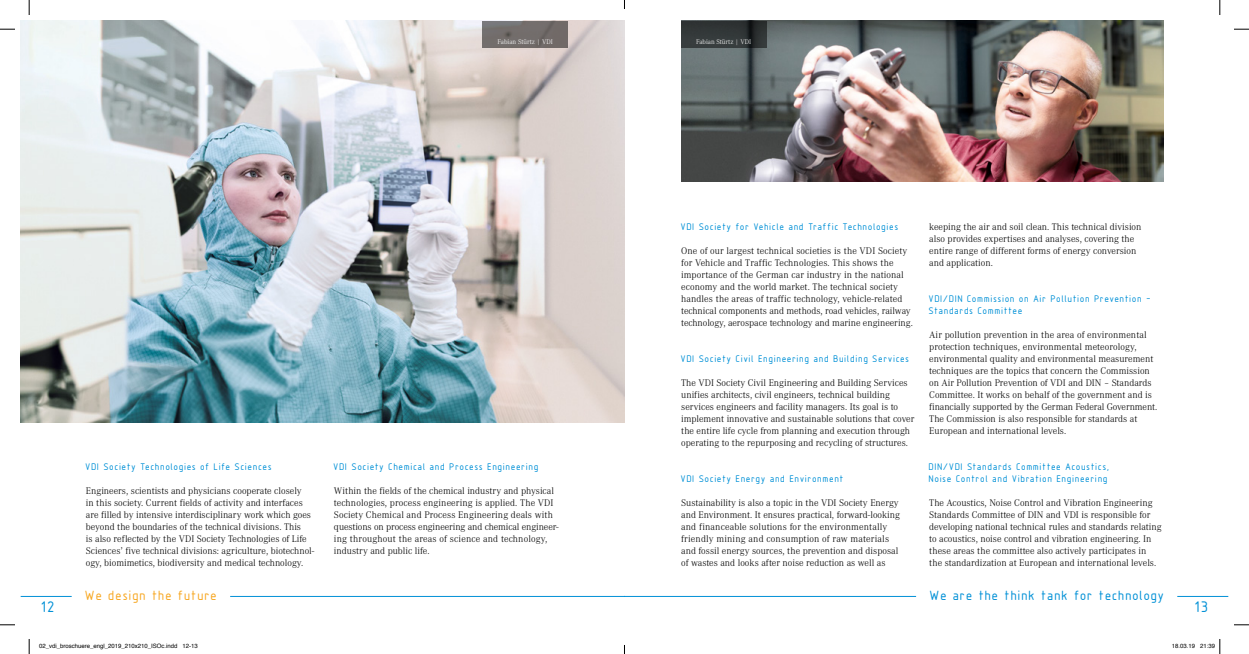
<style>
.page{position:relative;width:1249px;height:654px;background:#fff}
.page>*{position:absolute;margin:0;border:0;box-sizing:border-box;transform-origin:0 0}
.t1{font:16px "Isonorm 3098 LW20";color:#0090d6}
.t2{font:14px "Isonorm 3098 LW20";letter-spacing:-.01em;color:#0090d6}
.t3{font:14px "Isonorm 3098 LW20";letter-spacing:-.01em;color:#f7a721}
.t4{font:300 10px/12px "Corporate A";color:#000}
.t5{font:10px/12px "Isonorm 3098 LW20";color:#0090d6}
.t6{font:300 7px "Corporate A";color:#fff}
.t7{font:6px "Helvetica";color:#000}
</style>
<div class="page">
<img style="left:21px;top:21px;width:603px;height:401px">
<img style="left:681px;top:21px;width:482px;height:161px">
<svg style="left:483px;top:21px;width:85px;height:27px;background:#716c6a"></svg>
<svg style="left:681px;top:21px;width:85px;height:27px;background:#2f3435"></svg>
<hr style="left:21px;top:596px;width:51px;height:1px;background:#0090d6">
<hr style="left:230px;top:596px;width:394px;height:1px;background:#0090d6">
<hr style="left:624px;top:596px;width:292px;height:1px;background:#0090d6">
<hr style="left:1177px;top:596px;width:51px;height:1px;background:#0090d6">
<svg style="left:0;top:29px;width:15px;height:1px"></svg>
<svg style="left:1234px;top:29px;width:15px;height:1px"></svg>
<svg style="left:0;top:624px;width:15px;height:1px"></svg>
<svg style="left:1234px;top:624px;width:15px;height:1px"></svg>
<svg style="left:29px;top:0;width:1px;height:15px"></svg>
<svg style="left:29px;top:639px;width:1px;height:15px"></svg>
<svg style="left:1219px;top:0;width:2px;height:15px"></svg>
<svg style="left:1219px;top:639px;width:2px;height:15px"></svg>
<p class="t6" style="left:498px;top:37px;width:57px">Fabian Stürtz | VDI</p>
<p class="t6" style="left:696px;top:37px;width:57px">Fabian Stürtz | VDI</p>
<p class="t5" style="left:86px;top:461px;width:188px">VDI Society Technologies of Life Sciences</p>
<p class="t4" style="left:86px;top:484px;width:230px">Engineers, scientists and physicians cooperate closely<br>in this society. Current fields of activity and interfaces are filled by intensive interdisciplinary work which goes beyond the boundaries of the technical divisions. This<br>is also reflected by the VDI Society Technologies of Life Sciences′ five technical divisions: agriculture, biotechnol&shy;ogy, biomimetics, biodiversity and medical technology.</p>
<p class="t5" style="left:334px;top:461px;width:207px">VDI Society Chemical and Process Engineering</p>
<p class="t4" style="left:334px;top:484px;width:226px">Within the fields of the chemical industry and physical technologies, process engineering is applied. The VDI Society Chemical and Process Engineering deals with questions on process engineering and chemical engineer&shy;ing throughout the areas of science and technology, industry and public life.</p>
<p class="t5" style="left:681px;top:221px;width:220px">VDI Society for Vehicle and Traffic Technologies</p>
<p class="t4" style="left:681px;top:244px;width:233px">One of our largest technical societies is the VDI Society for Vehicle and Traffic Technologies. This shows the importance of the German car industry in the national economy and the world market. The technical society handles the areas of traffic technology, vehicle-related technical components and methods, road vehicles, railway technology, aerospace technology and marine engineering.</p>
<p class="t5" style="left:681px;top:353px;width:231px">VDI Society Civil Engineering and Building Services</p>
<p class="t4" style="left:681px;top:376px;width:235px">The VDI Society Civil Engineering and Building Services unifies architects, civil engineers, technical building services engineers and facility managers. Its goal is to implement innovative and sustainable solutions that cover the entire life cycle from planning and execution through operating to the repurposing and recycling of structures.</p>
<p class="t5" style="left:681px;top:473px;width:165px">VDI Society Energy and Environment</p>
<p class="t4" style="left:681px;top:496px;width:220px">Sustainability is also a topic in the VDI Society Energy and Environment. It ensures practical, forward-looking and financeable solutions for the environmentally friendly mining and consumption of raw materials and fossil energy sources, the prevention and disposal of wastes and looks after noise reduction as well as</p>
<p class="t4" style="left:929px;top:220px;width:214px">keeping the air and soil clean. This technical division also provides expertises and analyses, covering the entire range of different forms of energy conversion and application.</p>
<p class="t5" style="left:929px;top:293px;width:224px">VDI/DIN Commission on Air Pollution Prevention –<br>Standards Committee</p>
<p class="t4" style="left:929px;top:328px;width:230px">Air pollution prevention in the area of environmental protection techniques, environmental meteorology, environmental quality and environmental measurement techniques are the topics that concern the Commission on Air Pollution Prevention of VDI and DIN – Standards Committee. It works on behalf of the government and is financially supported by the German Federal Government.<br>The Commission is also responsible for standards at European and international levels.</p>
<p class="t5" style="left:929px;top:461px;width:183px">DIN/VDI Standards Committee Acoustics,<br>Noise Control and Vibration Engineering</p>
<p class="t4" style="left:929px;top:496px;width:234px">The Acoustics, Noise Control and Vibration Engineering Standards Committee of DIN and VDI is responsible for developing national technical rules and standards relating to acoustics, noise control and vibration engineering. In these areas the committee also actively participates in the standardization at European and international levels.</p>
<h2 class="t3" style="left:86px;top:588px;width:134px">We design the future</h2>
<h2 class="t2" style="left:930px;top:588px;width:237px">We are the think tank for technology</h2>
<h1 class="t1" style="left:42px;top:598px;width:16px">12</h1>
<h1 class="t1" style="left:1196px;top:598px;width:16px">13</h1>
<p class="t7" style="left:39px;top:641px;width:160px">02_vdi_broschuere_engl_2019_210x210_ISOc.indd 12-13</p>
<p class="t7" style="left:1172px;top:641px;width:45px">18.03.19 21:39</p>
</div>
